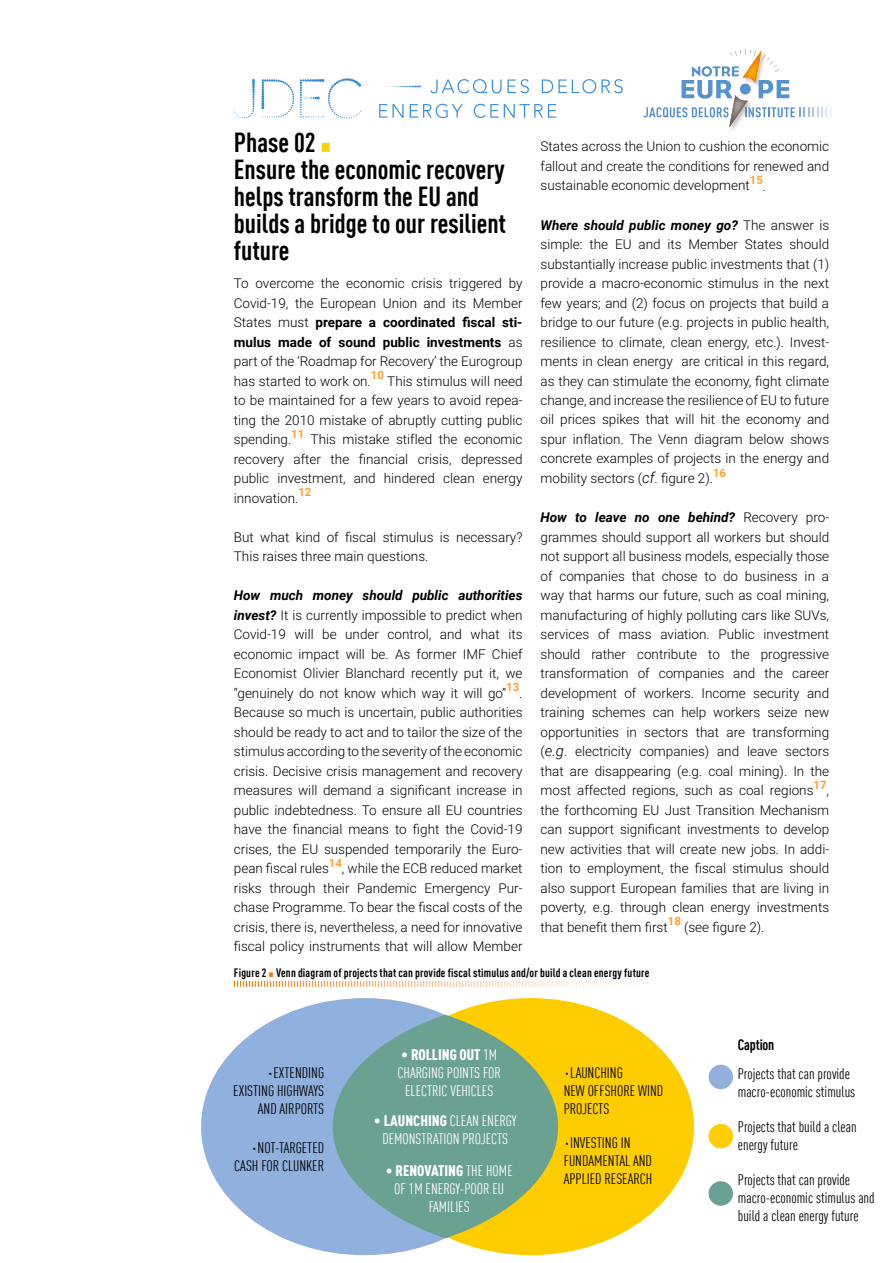
<style>
.page{position:relative;width:893px;height:1263px;background:#fff}
.page>*{position:absolute;margin:0;border:0;box-sizing:border-box;transform-origin:0 0}
.t1{font:500 condensed 75px "DIN Offc Pro";color:#ffcd03}
.t2{font:500 condensed 75px "DIN Offc Pro";color:#91b0dd}
.t3{font:700 condensed 27px/27px "DIN Offc Pro";color:#000}
.t4{font:condensed 15px/18px "DIN Offc Pro";color:#000}
.t5{font:condensed 15px/18px "DIN Offc Pro";color:#fff;text-align:center}
.t6{font:700 condensed 15px "DIN Offc Pro";letter-spacing:-.015em;color:#000}
.t7{font:300 13.5px/19.5px "Roboto";color:#000;text-align:justify}
.t8{font:700 condensed 12px "DIN Offc Pro";letter-spacing:.015em;color:#000}
.t9{font:700 11.4px "Roboto";color:#ffa02f}
.s1{font-family:"DejaVu Serif Condensed";font-weight:400;font-stretch:normal;font-size:18px;color:#fecd00}
.s2{font-weight:700}
.s3{font-weight:700;font-style:italic}
.s4{font-style:italic;font-size:15px}
.s5{font-family:"DejaVu Serif Condensed";font-weight:400;font-stretch:normal;font-size:9px;color:#f07f00}
.s6{font-weight:900}
.s7{font-weight:500;font-size:75px;color:#6ba192}
</style>
<div class="page">
<svg style="left:643px;top:49px;width:188px;height:79px"></svg>
<svg style="left:430px;top:79px;width:99px;height:14px"></svg>
<svg style="left:542px;top:79px;width:81px;height:14px"></svg>
<svg style="left:379px;top:104px;width:25px;height:14px"></svg>
<svg style="left:410px;top:104px;width:53px;height:14px"></svg>
<svg style="left:474px;top:104px;width:82px;height:14px"></svg>
<svg style="left:234px;top:79px;width:21px;height:39px"></svg>
<svg style="left:300px;top:78px;width:61px;height:40px"></svg>
<svg style="left:261px;top:79px;width:33px;height:39px"></svg>
<svg style="left:385px;top:86px;width:36px;height:1px"></svg>
<svg style="left:234px;top:981px;width:385px;height:6px"></svg>
<div style="left:201px;top:998px;width:327px;height:257px;background:#90b0dd;border-radius:50%"></div>
<div style="left:367px;top:998px;width:327px;height:257px;background:#fecd00;border-radius:50%"></div>
<div style="left:333px;top:1015px;width:225px;height:223px;background:#6aa191;border-radius:50%"></div>
<h2 class="t3" style="left:234px;top:126px;width:274px">Phase 02 <span class="s1">▪<br></span>Ensure the economic recovery helps transform the EU and builds a bridge to our resilient future</h2>
<p class="t7" style="left:234px;top:273px;width:290px">To overcome the economic crisis triggered by Covid-19, the European Union and its Member States must <span class="s2">prepare a coordinated fiscal sti&shy;mulus made of sound public investments</span> as part of the ‘Roadmap for Recovery’ the Eurogroup has started to work on.</p>
<p class="t9" style="left:371px;top:367px;width:15px">10</p>
<p class="t7" style="left:234px;top:370px;width:290px;text-indent:153px">This stimulus will need to be maintained for a few years to avoid repea&shy;ting the 2010 mistake of abruptly cutting public spending.</p>
<p class="t9" style="left:291px;top:425px;width:15px">11</p>
<p class="t7" style="left:234px;top:429px;width:290px;text-indent:77px">This mistake stifled the economic recovery after the financial crisis, depressed public investment, and hindered clean energy innovation.</p>
<p class="t9" style="left:298px;top:484px;width:15px">12</p>
<p class="t7" style="left:234px;top:526px;width:290px">But what kind of fiscal stimulus is necessary?<br>This raises three main questions.</p>
<p class="t7" style="left:234px;top:585px;width:290px"><span class="s3">How much money should public authorities invest?</span> It is currently impossible to predict when Covid-19 will be under control, and what its economic impact will be. As former IMF Chief Economist Olivier Blanchard recently put it, we “genuinely do not know which way it will go”</p>
<p class="t9" style="left:506px;top:679px;width:15px">13</p>
<p class="t7" style="left:234px;top:682px;width:290px;text-indent:285px">.<br>Because so much is uncertain, public authorities should be ready to act and to tailor the size of the stimulus according to the severity of the economic crisis. Decisive crisis management and recovery measures will demand a significant increase in public indebtedness. To ensure all EU countries have the financial means to fight the Covid-19 crises, the EU suspended temporarily the Euro&shy;pean fiscal rules</p>
<p class="t9" style="left:329px;top:854px;width:15px">14</p>
<p class="t7" style="left:234px;top:858px;width:290px;text-indent:108px">, while the ECB reduced market risks through their Pandemic Emergency Pur&shy;chase Programme. To bear the fiscal costs of the crisis, there is, nevertheless, a need for innovative fiscal policy instruments that will allow Member</p>
<p class="t7" style="left:540px;top:136px;width:290px">States across the Union to cushion the economic fallout and create the conditions for renewed and sustainable economic development</p>
<p class="t9" style="left:750px;top:172px;width:15px">15</p>
<p class="t7" style="left:763px;top:175px;width:5px">.</p>
<p class="t7" style="left:540px;top:214px;width:290px"><span class="s3">Where should public money go?</span> The answer is simple: the EU and its Member States should substantially increase public investments that (1) provide a macro-economic stimulus in the next few years; and (2) focus on projects that build a bridge to our future (e.g. projects in public health, resilience to climate, clean energy, etc.). Invest&shy;ments in clean energy are critical in this regard, as they can stimulate the economy, fight climate change, and increase the resilience of EU to future oil prices spikes that will hit the economy and spur inflation. The Venn diagram below shows concrete examples of projects in the energy and mobility sectors (<span class="s4">cf</span>. figure 2).</p>
<p class="t9" style="left:713px;top:464px;width:15px">16</p>
<p class="t7" style="left:540px;top:507px;width:290px"><span class="s3">How to leave no one behind?</span> Recovery pro&shy;grammes should support all workers but should not support all business models, especially those of companies that chose to do business in a way that harms our future, such as coal mining, manufacturing of highly polluting cars like SUVs, services of mass aviation. Public investment should rather contribute to the progressive transformation of companies and the career development of workers. Income security and training schemes can help workers seize new opportunities in sectors that are transforming (<span class="s4">e.g</span>. electricity companies) and leave sectors that are disappearing (e.g. coal mining). In the most affected regions, such as coal regions</p>
<p class="t9" style="left:814px;top:776px;width:15px">17</p>
<p class="t7" style="left:540px;top:780px;width:290px;text-indent:286px">, the forthcoming EU Just Transition Mechanism can support significant investments to develop new activities that will create new jobs. In addi&shy;tion to employment, the fiscal stimulus should also support European families that are living in poverty, e.g. through clean energy investments that benefit them first</p>
<p class="t9" style="left:668px;top:913px;width:15px">18</p>
<p class="t7" style="left:684px;top:916px;width:82px">(see figure 2).</p>
<p class="t8" style="left:234px;top:963px;width:417px">Figure 2 <span class="s5">▪</span> Venn diagram of projects that can provide fiscal stimulus and/or build a clean energy future</p>
<p class="t4" style="left:233px;top:1062px;width:92px;text-align:right">⋅EXTENDING<br>EXISTING HIGHWAYS<br>AND AIRPORTS</p>
<p class="t4" style="left:234px;top:1137px;width:92px;text-align:right">⋅NOT-TARGETED<br>CASH FOR CLUNKER</p>
<p class="t5" style="left:398px;top:1044px;width:105px">• <span class="s6">ROLLING OUT</span> 1M<br>CHARGING POINTS FOR<br>ELECTRIC VEHICLES</p>
<p class="t5" style="left:374px;top:1111px;width:144px">• <span class="s6">LAUNCHING</span> CLEAN ENERGY<br>DEMONSTRATION PROJECTS</p>
<p class="t5" style="left:386px;top:1160px;width:129px">• <span class="s6">RENOVATING</span> THE HOME<br>OF 1M ENERGY-POOR EU<br>FAMILIES</p>
<p class="t6" style="left:738px;top:1034px;width:38px">Caption</p>
<h1 class="t2" style="left:704px;top:1020px;width:36px">•</h1>
<p class="t4" style="left:564px;top:1062px;width:101px">⋅LAUNCHING<br>NEW OFFSHORE WIND<br>PROJECTS</p>
<p class="t4" style="left:738px;top:1063px;width:119px">Projects that can provide macro-economic stimulus</p>
<p class="t4" style="left:738px;top:1116px;width:120px">Projects that build a clean energy future</p>
<p class="t4" style="left:738px;top:1169px;width:138px">Projects that can provide macro-economic stimulus and</p>
<h1 class="t1" style="left:704px;top:1079px;width:36px">•</h1>
<p class="t4" style="left:564px;top:1133px;width:90px">⋅INVESTING IN<br>FUNDAMENTAL AND<br>APPLIED RESEARCH</p>
<p class="t4" style="left:704px;top:1205px;width:156px"><span class="s7">•</span>build a clean energy future</p>
</div>
